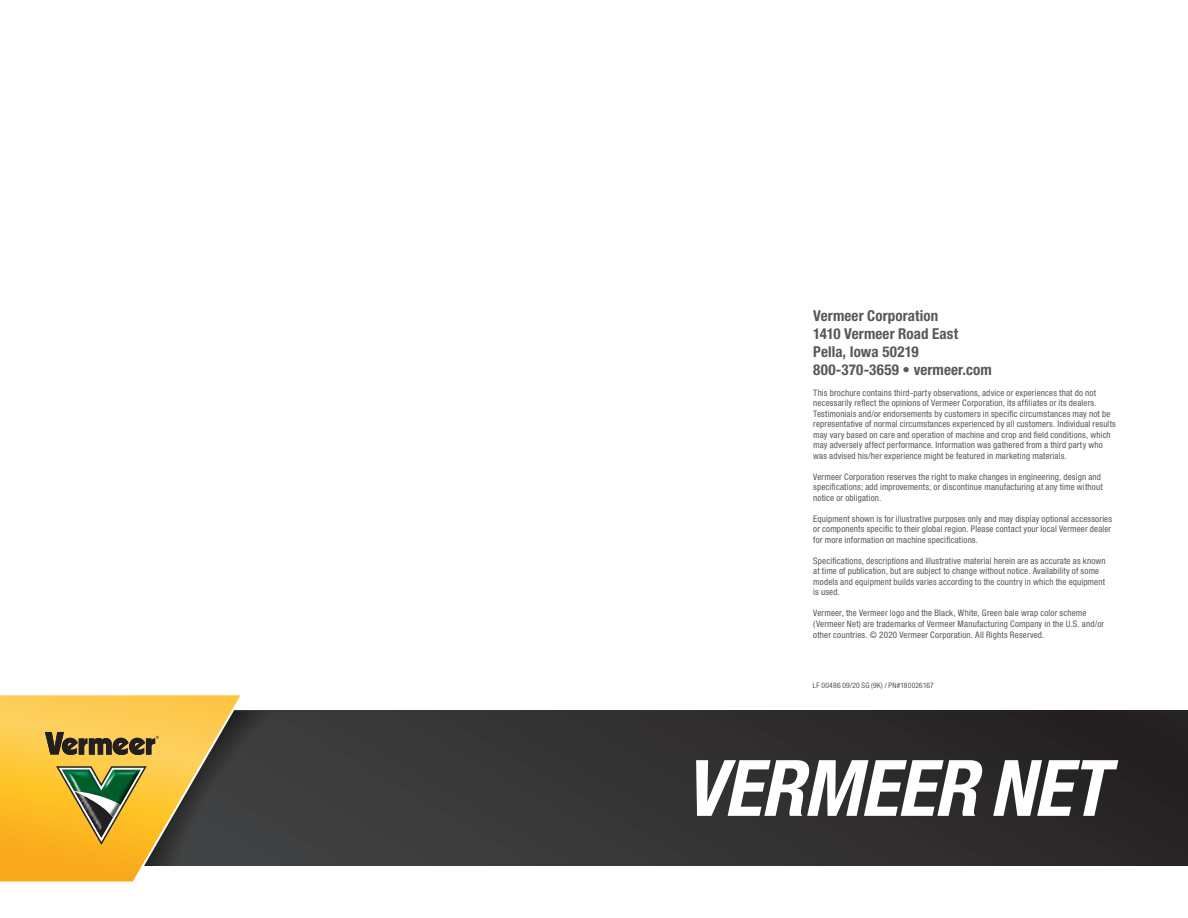
<style>
.page{position:relative;width:1188px;height:918px;background:#fff}
.page>*{position:absolute;margin:0;border:0;box-sizing:border-box;transform-origin:0 0}
.t1{font:italic 700 condensed 78px "Helvetica Neue LT Std";letter-spacing:-.01em;color:#fff}
.t2{font:700 condensed 15px "Helvetica Neue LT Std";letter-spacing:.005em;color:#57585a}
.t3{font:condensed 9px/10.5px "Helvetica Neue LT Std";letter-spacing:.02em;color:#57585a}
.t4{font:300 condensed 7.5px "Helvetica Neue LT Std";letter-spacing:.035em;color:#231f20}
</style>
<div class="page">
<svg style="left:296px;top:711px;width:892px;height:155px"></svg>
<svg style="left:0;top:695px;width:45px;height:187px"></svg>
<svg style="left:45px;top:695px;width:251px;height:187px"></svg>
<p class="t2" style="left:813px;top:307px;width:127px">Vermeer Corporation</p>
<p class="t2" style="left:813px;top:325px;width:146px">1410 Vermeer Road East</p>
<p class="t2" style="left:813px;top:343px;width:107px">Pella, Iowa 50219</p>
<p class="t2" style="left:813px;top:361px;width:180px">800-370-3659 • vermeer.com</p>
<p class="t3" style="left:813px;top:387px;width:304px">This brochure contains third-party observations, advice or experiences that do not necessarily reflect the opinions of Vermeer Corporation, its affiliates or its dealers.<br>Testimonials and/or endorsements by customers in specific circumstances may not be representative of normal circumstances experienced by all customers. Individual results may vary based on care and operation of machine and crop and field conditions, which may adversely affect performance. Information was gathered from a third party who was advised his/her experience might be featured in marketing materials.</p>
<p class="t3" style="left:813px;top:471px;width:291px">Vermeer Corporation reserves the right to make changes in engineering, design and specifications; add improvements; or discontinue manufacturing at any time without notice or obligation.</p>
<p class="t3" style="left:813px;top:513px;width:300px;text-align:justify">Equipment shown is for illustrative purposes only and may display optional accessories or components specific to their global region. Please contact your local Vermeer dealer for more information on machine specifications.</p>
<p class="t3" style="left:813px;top:555px;width:294px">Specifications, descriptions and illustrative material herein are as accurate as known at time of publication, but are subject to change without notice. Availability of some models and equipment builds varies according to the country in which the equipment is used.</p>
<p class="t3" style="left:813px;top:608px;width:293px">Vermeer, the Vermeer logo and the Black, White, Green bale wrap color scheme (Vermeer Net) are trademarks of Vermeer Manufacturing Company in the U.S. and/or other countries. © 2020 Vermeer Corporation. All Rights Reserved.</p>
<p class="t4" style="left:813px;top:681px;width:122px">LF 00486 09/20 SG (9K) / PN#180026167</p>
<p class="t1" style="left:684px;top:741px;width:425px">VERMEER NET</p>
</div>
